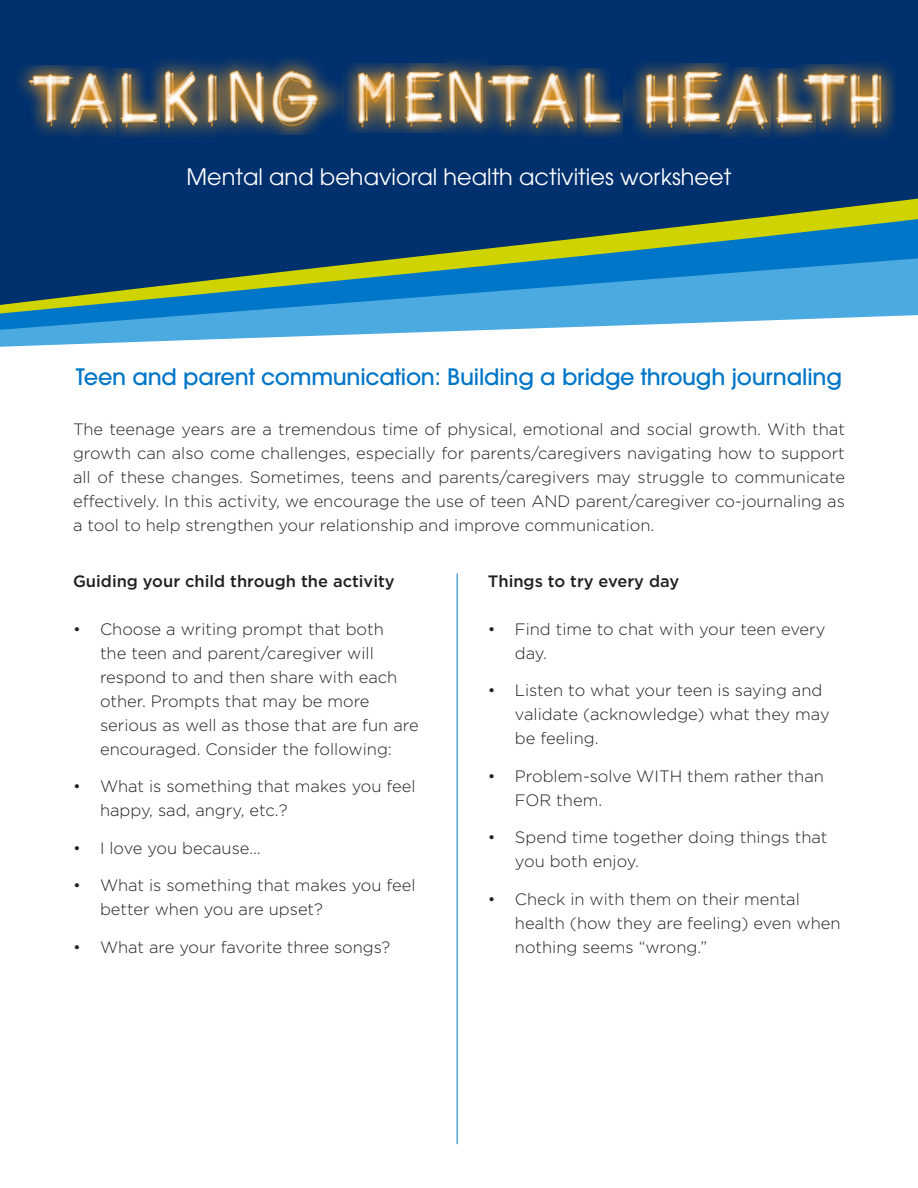
<style>
.page{position:relative;width:918px;height:1188px;background:#fff}
.page>*{position:absolute;margin:0;border:0;box-sizing:border-box;transform-origin:0 0}
.t1{font:500 22.5px "ITC Avant Garde Pro";letter-spacing:-.01em;color:#0076c8}
.t2{font:22.5px "ITC Avant Garde Pro";color:#fff}
.t3{font:300 16.5px/24px "Gotham";color:#231f20}
.t4{font:500 16.5px "Gotham";color:#231f20}
</style>
<div class="page">
<svg style="left:0;top:333px;width:396px;height:14px"></svg>
<svg style="left:0;top:317px;width:862px;height:16px;fill:#4baadf"></svg>
<svg style="left:0;top:310px;width:918px;height:7px;background:#3d9fd7"></svg>
<svg style="left:0;top:0;width:918px;height:310px;background:#134b77"></svg>
<hr style="left:457px;top:573px;width:1px;height:571px;background:#0076c8">
<img style="left:146px;top:58px;width:43px;height:80px">
<img style="left:189px;top:58px;width:47px;height:80px">
<img style="left:219px;top:56px;width:44px;height:79px">
<img style="left:263px;top:56px;width:80px;height:79px">
<img style="left:13px;top:65px;width:72px;height:70px">
<img style="left:43px;top:67px;width:72px;height:70px">
<img style="left:88px;top:68px;width:72px;height:70px">
<img style="left:438px;top:56px;width:62px;height:79px">
<img style="left:472px;top:65px;width:72px;height:70px">
<img style="left:505px;top:67px;width:72px;height:70px">
<img style="left:412px;top:63px;width:39px;height:70px">
<img style="left:340px;top:63px;width:72px;height:70px">
<img style="left:551px;top:68px;width:72px;height:70px">
<img style="left:788px;top:64px;width:41px;height:70px">
<img style="left:699px;top:68px;width:45px;height:70px">
<img style="left:691px;top:63px;width:38px;height:70px">
<img style="left:744px;top:68px;width:71px;height:70px">
<img style="left:624px;top:61px;width:67px;height:80px">
<img style="left:829px;top:61px;width:67px;height:80px">
<p class="t2" style="left:187px;top:163px;width:546px">Mental and behavioral health activities worksheet</p>
<p class="t1" style="left:76px;top:363px;width:768px">Teen and parent communication: Building a bridge through journaling</p>
<p class="t3" style="left:73px;top:417px;width:773px;text-align:justify">The teenage years are a tremendous time of physical, emotional and social growth. With that growth can also come challenges, especially for parents/caregivers navigating how to support all of these changes. Sometimes, teens and parents/caregivers may struggle to communicate effectively. In this activity, we encourage the use of teen AND parent/caregiver co-journaling as a tool to help strengthen your relationship and improve communication.</p>
<p class="t4" style="left:73px;top:570px;width:323px">Guiding your child through the activity</p>
<p class="t3" style="left:100px;top:616px;width:320px;text-indent:-27px">• Choose a writing prompt that both<br>the teen and parent/caregiver will respond to and then share with each other. Prompts that may be more serious as well as those that are fun are encouraged. Consider the following:</p>
<p class="t3" style="left:100px;top:774px;width:317px;text-indent:-27px">• What is something that makes you feel happy, sad, angry, etc.?</p>
<p class="t3" style="left:73px;top:835px;width:189px">• I love you because…</p>
<p class="t3" style="left:100px;top:873px;width:317px;text-indent:-27px">• What is something that makes you feel better when you are upset?</p>
<p class="t3" style="left:73px;top:934px;width:319px">• What are your favorite three songs?</p>
<p class="t4" style="left:488px;top:570px;width:193px">Things to try every day</p>
<p class="t3" style="left:515px;top:616px;width:312px;text-indent:-27px">• Find time to chat with your teen every day.</p>
<p class="t3" style="left:515px;top:678px;width:316px;text-indent:-27px">• Listen to what your teen is saying and validate (acknowledge) what they may be feeling.</p>
<p class="t3" style="left:515px;top:763px;width:311px;text-indent:-27px">• Problem-solve WITH them rather than<br>FOR them.</p>
<p class="t3" style="left:515px;top:825px;width:314px;text-indent:-27px">• Spend time together doing things that you both enjoy.</p>
<p class="t3" style="left:515px;top:886px;width:327px;text-indent:-27px">• Check in with them on their mental health (how they are feeling) even when nothing seems “wrong.”</p>
</div>
